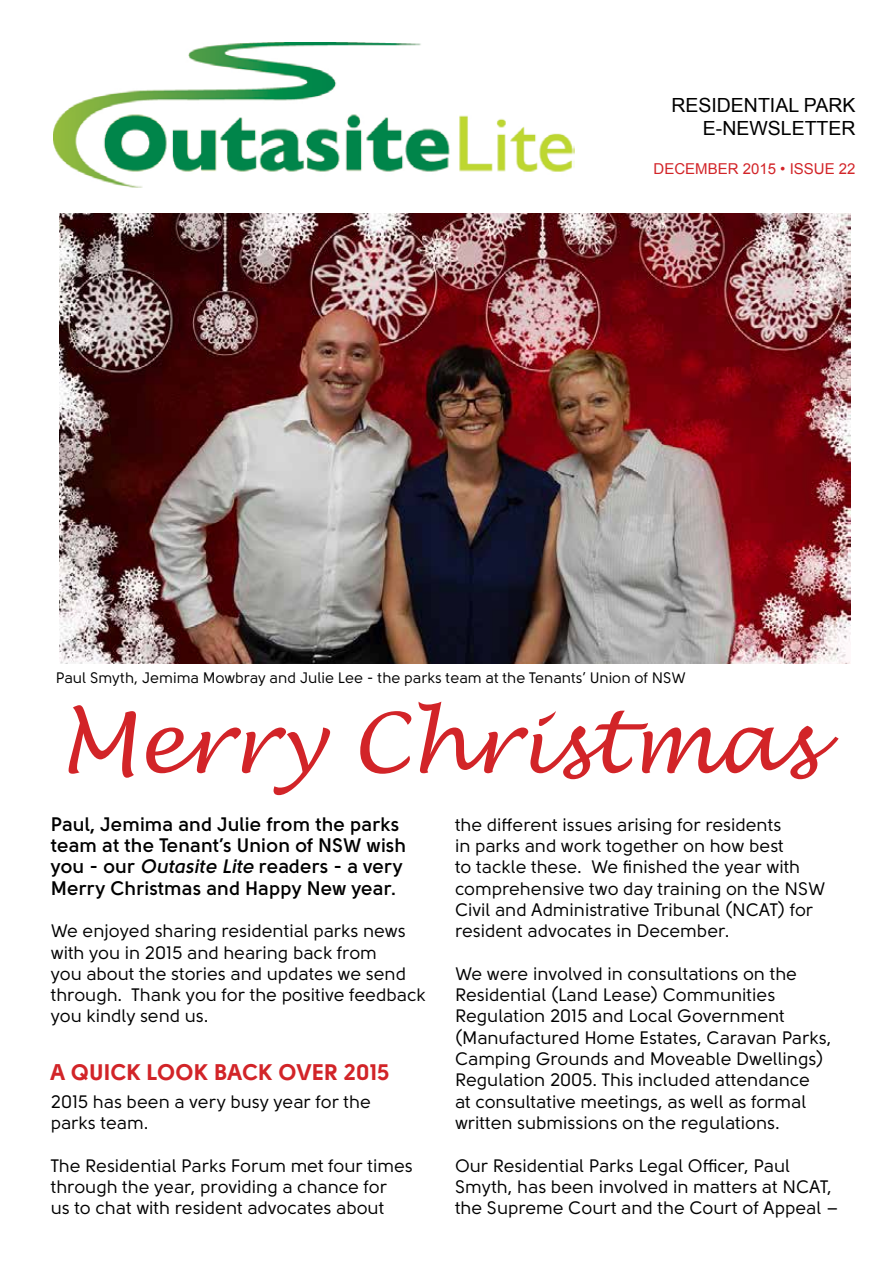
<style>
.page{position:relative;width:893px;height:1263px;background:#fff}
.page>*{position:absolute;margin:0;border:0;box-sizing:border-box;transform-origin:0 0}
.t1{font:italic 82.5px "Lucida Handwriting";letter-spacing:.005em;color:#d22428}
.t2{font:22.5px "Solomon Sans Bold";color:#d22428}
.t3{font:700 19.5px/21.3px "Solomon Sans Semi";color:#000}
.t4{font:19.5px/23.4px "Arial";color:#000;text-align:right}
.t5{font:18px/21.3px "Solomon Sans Normal";color:#000}
.t6{font:15.15px "Solomon Sans Normal";color:#000}
.t7{font:15px "Arial";color:#d22428}
.s1{font-family:"Solomon Sans Semi Bold Italic";font-weight:400}
</style>
<div class="page">
<img style="left:53px;top:42px;width:522px;height:146px">
<img style="left:59px;top:214px;width:792px;height:449px">
<p class="t4" style="left:671px;top:94px;width:186px">RESIDENTIAL PARK<br>E-NEWSLETTER</p>
<p class="t7" style="left:654px;top:159px;width:203px">DECEMBER 2015 • ISSUE 22</p>
<p class="t6" style="left:56px;top:669px;width:631px">Paul Smyth, Jemima Mowbray and Julie Lee - the parks team at the Tenants’ Union of NSW</p>
<h1 class="t1" style="left:59px;top:693px;width:760px">Merry Christmas</h1>
<p class="t3" style="left:51px;top:813px;width:357px">Paul, Jemima and Julie from the parks team at the Tenant’s Union of NSW wish you - our <span class="s1">Outasite Lite</span> readers - a very Merry Christmas and Happy New year.</p>
<p class="t5" style="left:51px;top:920px;width:377px">We enjoyed sharing residential parks news with you in 2015 and hearing back from<br>you about the stories and updates we send through. Thank you for the positive feedback you kindly send us.</p>
<p class="t2" style="left:51px;top:1059px;width:341px">A QUICK LOOK BACK OVER 2015</p>
<p class="t5" style="left:51px;top:1091px;width:322px">2015 has been a very busy year for the parks team.</p>
<p class="t5" style="left:51px;top:1155px;width:363px">The Residential Parks Forum met four times through the year, providing a chance for<br>us to chat with resident advocates about</p>
<p class="t5" style="left:455px;top:814px;width:372px">the different issues arising for residents<br>in parks and work together on how best<br>to tackle these. We finished the year with comprehensive two day training on the NSW Civil and Administrative Tribunal (NCAT) for resident advocates in December.</p>
<p class="t5" style="left:455px;top:963px;width:378px">We were involved in consultations on the Residential (Land Lease) Communities Regulation 2015 and Local Government (Manufactured Home Estates, Caravan Parks, Camping Grounds and Moveable Dwellings)<br>Regulation 2005. This included attendance<br>at consultative meetings, as well as formal written submissions on the regulations.</p>
<p class="t5" style="left:455px;top:1154px;width:385px">Our Residential Parks Legal Officer, Paul<br>Smyth, has been involved in matters at NCAT, the Supreme Court and the Court of Appeal –</p>
</div>
